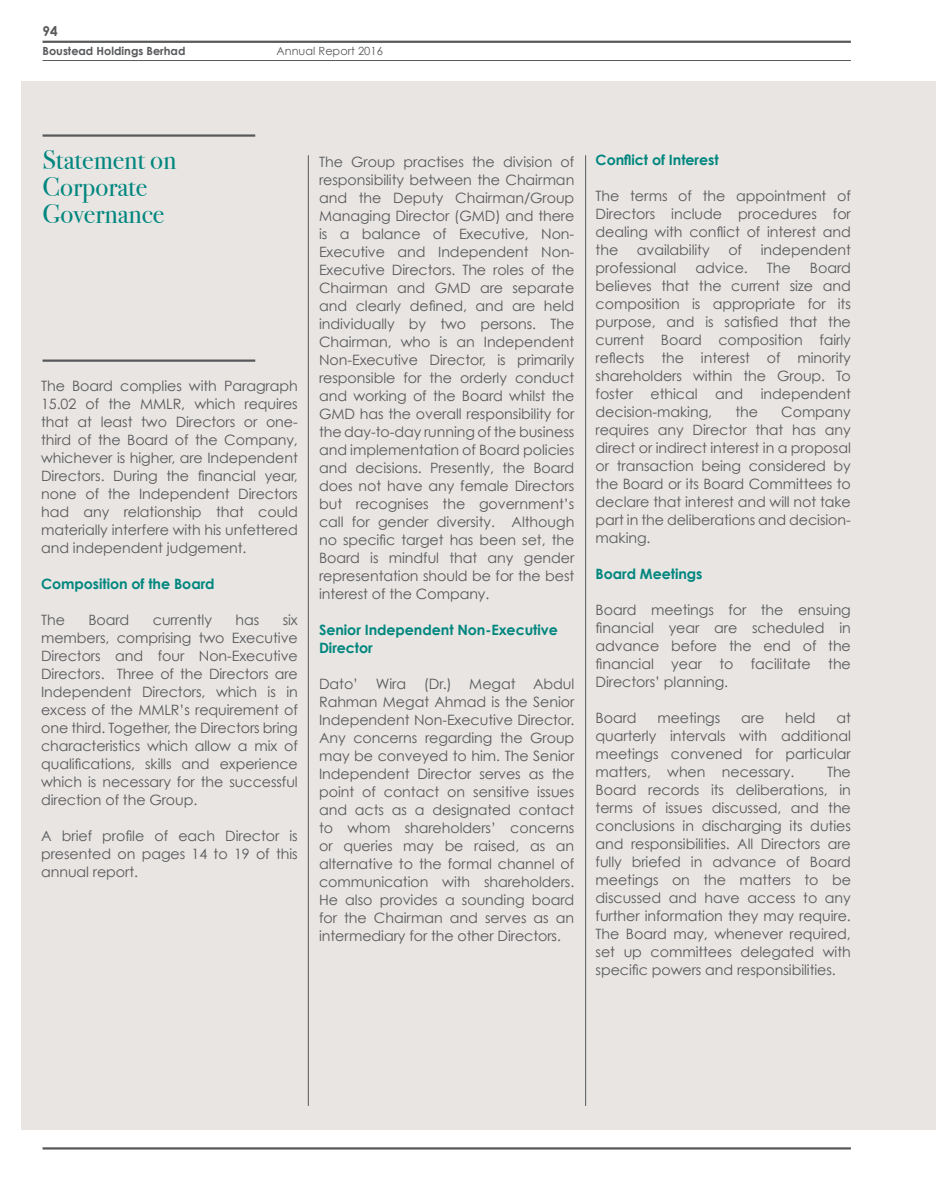
<style>
.page{position:relative;width:936px;height:1191px;background:#fff}
.page>*{position:absolute;margin:0;border:0;box-sizing:border-box;transform-origin:0 0}
.t1{font:27px/27px "Bodoni Svty Two OSITCTT";color:#00867e}
.t2{font:14.25px/18px "Century Gothic";letter-spacing:-.005em;color:#58595b;text-align:justify}
.t3{font:700 14.25px/18px "Century Gothic";letter-spacing:-.005em;color:#00867e}
.t4{font:700 13.5px "Century Gothic";color:#58595b}
.t5{font:700 11.25px "Century Gothic";color:#58595b}
.t6{font:11.25px "Century Gothic";color:#58595b}
</style>
<div class="page">
<div style="left:21px;top:81px;width:914px;height:1048px;background:#e8e5e3"></div>
<hr style="left:43px;top:359px;width:212px;height:3px;background:#58595b">
<hr style="left:585px;top:155px;width:1px;height:951px;background:#58595b">
<hr style="left:308px;top:155px;width:1px;height:951px;background:#58595b">
<hr style="left:43px;top:41px;width:807px;height:2px;background:#58595b">
<hr style="left:43px;top:134px;width:212px;height:3px;background:#58595b">
<hr style="left:43px;top:60px;width:807px;height:1px;background:#58595b">
<hr style="left:43px;top:1147px;width:807px;height:2px;background:#58595b">
<p class="t4" style="left:43px;top:23px;width:17px">94</p>
<p class="t5" style="left:43px;top:44px;width:144px">Boustead Holdings Berhad</p>
<p class="t6" style="left:276px;top:44px;width:108px">Annual Report 2016</p>
<h1 class="t1" style="left:43px;top:147px;width:135px">Statement on<br>Corporate<br>Governance</h1>
<p class="t2" style="left:41px;top:376px;width:258px">The Board complies with Paragraph 15.02 of the MMLR, which requires that at least two Directors or one&shy;third of the Board of the Company, whichever is higher, are Independent Directors. During the financial year, none of the Independent Directors had any relationship that could materially interfere with his unfettered and independent judgement.</p>
<p class="t3" style="left:41px;top:574px;width:175px">Composition of the Board</p>
<p class="t2" style="left:41px;top:610px;width:25px">The</p>
<p class="t2" style="left:88px;top:610px;width:42px">Board</p>
<p class="t2" style="left:153px;top:610px;width:61px">currently</p>
<p class="t2" style="left:235px;top:610px;width:25px">has</p>
<p class="t2" style="left:41px;top:610px;width:258px;text-indent:241px">six members, comprising two Executive Directors and four Non-Executive Directors. Three of the Directors are Independent Directors, which is in excess of the MMLR’s requirement of one third. Together, the Directors bring characteristics which allow a mix of qualifications, skills and experience which is necessary for the successful direction of the Group.</p>
<p class="t2" style="left:41px;top:826px;width:258px">A brief profile of each Director is presented on pages 14 to 19 of this annual report.</p>
<p class="t2" style="left:319px;top:152px;width:257px">The Group practises the division of responsibility between the Chairman and the Deputy Chairman/Group Managing Director (GMD) and there is a balance of Executive, Non-Executive and Independent Non-Executive Directors. The roles of the Chairman and GMD are separate and clearly defined, and are held individually by two persons. The Chairman, who is an Independent Non-Executive Director, is primarily responsible for the orderly conduct and working of the Board whilst the GMD has the overall responsibility for the day-to-day running of the business and implementation of Board policies and decisions. Presently, the Board does not have any female Directors but recognises the government’s call for gender diversity. Although no specific target has been set, the Board is mindful that any gender representation should be for the best interest of the Company.</p>
<p class="t3" style="left:319px;top:620px;width:240px">Senior Independent Non-Executive<br>Director</p>
<p class="t2" style="left:319px;top:674px;width:257px">Dato’ Wira (Dr.) Megat Abdul Rahman Megat Ahmad is the Senior Independent Non-Executive Director.<br>Any concerns regarding the Group may be conveyed to him. The Senior Independent Director serves as the point of contact on sensitive issues and acts as a designated contact to whom shareholders’ concerns or queries may be raised, as an alternative to the formal channel of communication with shareholders.<br>He also provides a sounding board for the Chairman and serves as an intermediary for the other Directors.</p>
<p class="t3" style="left:595px;top:151px;width:124px">Conflict of Interest</p>
<p class="t2" style="left:595px;top:187px;width:257px">The terms of the appointment of Directors include procedures for dealing with conflict of interest and the</p>
<p class="t2" style="left:637px;top:241px;width:74px">availability</p>
<p class="t2" style="left:728px;top:241px;width:15px">of</p>
<p class="t2" style="left:760px;top:241px;width:92px">independent</p>
<p class="t2" style="left:595px;top:259px;width:82px">professional</p>
<p class="t2" style="left:695px;top:259px;width:54px">advice.</p>
<p class="t2" style="left:766px;top:259px;width:25px">The</p>
<p class="t2" style="left:595px;top:259px;width:257px;text-indent:214px">Board believes that the current size and composition is appropriate for its purpose, and is satisfied that the current Board composition fairly reflects the interest of minority shareholders within the Group. To foster ethical and independent decision-making,</p>
<p class="t2" style="left:595px;top:403px;width:257px;text-indent:185px">Company requires any Director that has any direct or indirect interest in a proposal or transaction being considered by the Board or its Board Committees to declare that interest and will not take part in the deliberations and decision&shy;making.</p>
<p class="t3" style="left:595px;top:564px;width:108px">Board Meetings</p>
<p class="t2" style="left:595px;top:601px;width:257px">Board meetings for the ensuing financial year are scheduled in advance before the end of the financial year to facilitate the Directors’ planning.</p>
<p class="t2" style="left:595px;top:709px;width:42px">Board</p>
<p class="t2" style="left:657px;top:709px;width:64px">meetings</p>
<p class="t2" style="left:741px;top:709px;width:25px">are</p>
<p class="t2" style="left:785px;top:709px;width:32px">held</p>
<p class="t2" style="left:735px;top:403px;width:24px">the</p>
<p class="t2" style="left:595px;top:709px;width:257px;text-indent:241px">at quarterly intervals with additional meetings convened for particular matters, when necessary.</p>
<p class="t2" style="left:595px;top:763px;width:257px;text-indent:231px">The Board records its deliberations, in terms of issues discussed, and the conclusions in discharging its duties and responsibilities. All Directors are fully briefed in advance of Board meetings on the matters to be discussed and have access to any further information they may require.<br>The Board may, whenever required, set up committees delegated with specific powers and responsibilities.</p>
</div>
